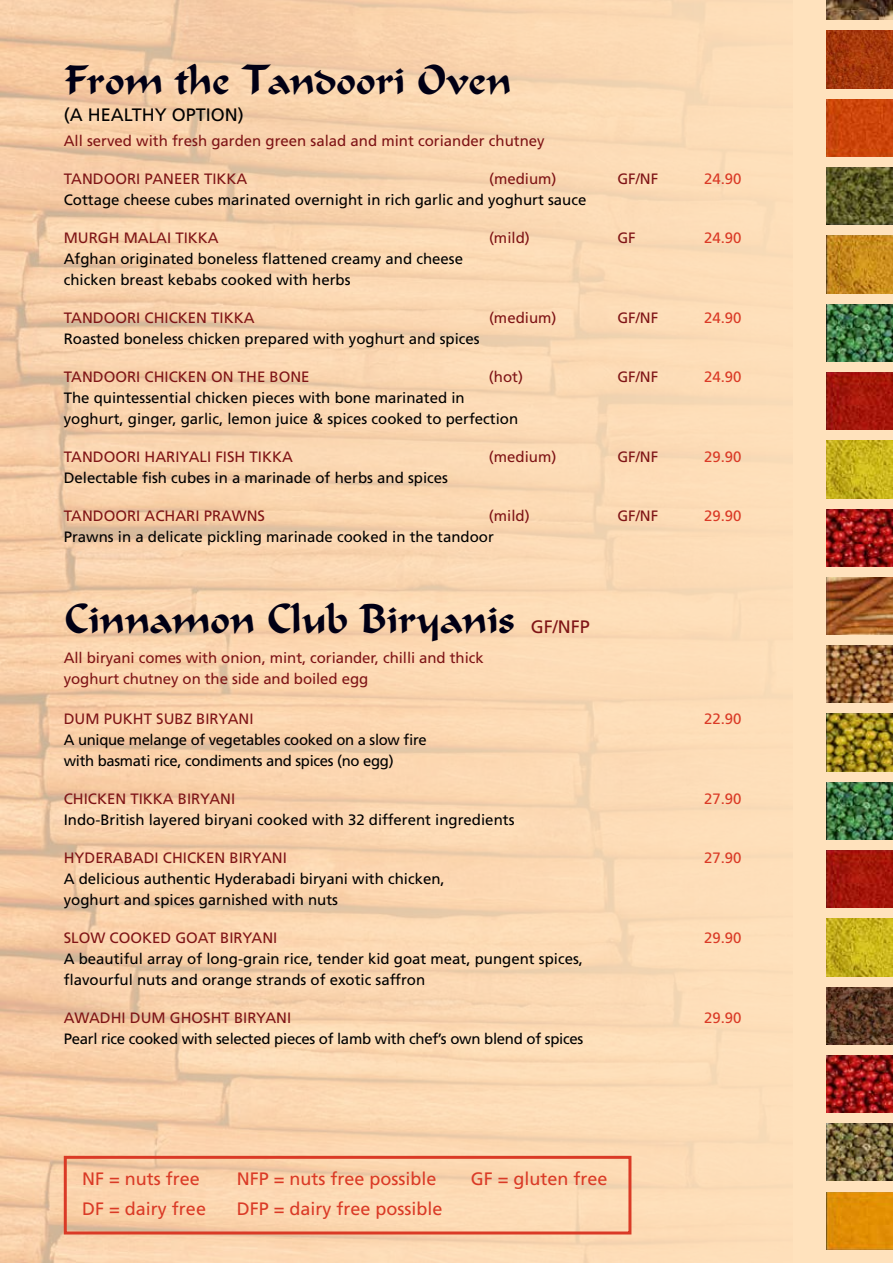
<style>
.page{position:relative;width:893px;height:1263px;background:#ffe2bd}
.page>*{position:absolute;margin:0;border:0;box-sizing:border-box;transform-origin:0 0}
.t1{font:100 30px "Brushit";color:#010015;scale:1.3 1}
.t2{font:18px "Frutiger";color:#da3a26}
.t3{font:18px "Frutiger";color:#000}
.t4{font:15px/21px "Frutiger";color:#000}
.t5{font:15px/21px "Frutiger";color:#7f1416}
.t6{font:15px/21px "Frutiger";letter-spacing:-.02em;color:#000}
.t7{font:15px "Frutiger";color:#da3a26}
.s1{font-family:"Frutiger";font-weight:400;font-size:18px;color:#7f1416}
</style>
<div class="page">
<img style="left:827px;top:0;width:66px;height:20px">
<img style="left:827px;top:441px;width:66px;height:57px">
<img style="left:827px;top:919px;width:66px;height:57px">
<img style="left:827px;top:372px;width:66px;height:58px">
<img style="left:827px;top:850px;width:66px;height:58px">
<img style="left:827px;top:304px;width:66px;height:57px">
<img style="left:827px;top:782px;width:66px;height:57px">
<img style="left:827px;top:236px;width:66px;height:57px">
<img style="left:827px;top:714px;width:66px;height:57px">
<img style="left:827px;top:1192px;width:66px;height:57px">
<img style="left:827px;top:168px;width:66px;height:57px">
<img style="left:827px;top:646px;width:66px;height:57px">
<img style="left:827px;top:1124px;width:66px;height:57px">
<img style="left:827px;top:99px;width:66px;height:58px">
<img style="left:827px;top:577px;width:66px;height:58px">
<img style="left:827px;top:1055px;width:66px;height:58px">
<img style="left:827px;top:31px;width:66px;height:57px">
<img style="left:827px;top:509px;width:66px;height:57px">
<img style="left:827px;top:987px;width:66px;height:57px">
<img style="left:0;top:0;width:737px;height:1263px">
<div style="left:64px;top:1156px;width:567px;height:78px;border:3px solid #da3a26"></div>
<h1 class="t1" style="left:64px;top:60px;width:346px">From the Tandoori Oven</h1>
<p class="t3" style="left:64px;top:104px;width:182px">(A HEALTHY OPTION)</p>
<p class="t5" style="left:64px;top:130px;width:482px">All served with fresh garden green salad and mint coriander chutney</p>
<p class="t5" style="left:64px;top:168px;width:185px">TANDOORI PANEER TIKKA</p>
<p class="t5" style="left:489px;top:168px;width:69px">(medium)</p>
<p class="t5" style="left:617px;top:168px;width:42px">GF/NF</p>
<p class="t7" style="left:704px;top:170px;width:39px">24.90</p>
<p class="t4" style="left:64px;top:189px;width:524px">Cottage cheese cubes marinated overnight in rich garlic and yoghurt sauce</p>
<p class="t5" style="left:64px;top:227px;width:156px">MURGH MALAI TIKKA</p>
<p class="t5" style="left:489px;top:227px;width:42px">(mild)</p>
<p class="t5" style="left:617px;top:227px;width:20px">GF</p>
<p class="t7" style="left:704px;top:229px;width:39px">24.90</p>
<p class="t4" style="left:64px;top:248px;width:401px">Afghan originated boneless flattened creamy and cheese chicken breast kebabs cooked with herbs</p>
<p class="t5" style="left:64px;top:307px;width:192px">TANDOORI CHICKEN TIKKA</p>
<p class="t5" style="left:489px;top:307px;width:69px">(medium)</p>
<p class="t5" style="left:617px;top:307px;width:42px">GF/NF</p>
<p class="t7" style="left:704px;top:309px;width:39px">24.90</p>
<p class="t4" style="left:64px;top:328px;width:417px">Roasted boneless chicken prepared with yoghurt and spices</p>
<p class="t5" style="left:64px;top:366px;width:247px">TANDOORI CHICKEN ON THE BONE</p>
<p class="t5" style="left:489px;top:366px;width:36px">(hot)</p>
<p class="t5" style="left:617px;top:366px;width:42px">GF/NF</p>
<p class="t7" style="left:704px;top:368px;width:39px">24.90</p>
<p class="t4" style="left:64px;top:387px;width:456px">The quintessential chicken pieces with bone marinated in yoghurt, ginger, garlic, lemon juice &amp; spices cooked to perfection</p>
<p class="t5" style="left:64px;top:446px;width:231px">TANDOORI HARIYALI FISH TIKKA</p>
<p class="t5" style="left:489px;top:446px;width:69px">(medium)</p>
<p class="t5" style="left:617px;top:446px;width:42px">GF/NF</p>
<p class="t7" style="left:704px;top:448px;width:39px">29.90</p>
<p class="t4" style="left:64px;top:467px;width:386px">Delectable fish cubes in a marinade of herbs and spices</p>
<p class="t5" style="left:64px;top:505px;width:203px">TANDOORI ACHARI PRAWNS</p>
<p class="t5" style="left:489px;top:505px;width:42px">(mild)</p>
<p class="t5" style="left:617px;top:505px;width:42px">GF/NF</p>
<p class="t7" style="left:704px;top:507px;width:39px">29.90</p>
<p class="t4" style="left:64px;top:526px;width:432px">Prawns in a delicate pickling marinade cooked in the tandoor</p>
<h1 class="t1" style="left:64px;top:599px;width:406px">Cinnamon Club Biryanis <span class="s1">GF/NFP</span></h1>
<p class="t5" style="left:64px;top:647px;width:421px">All biryani comes with onion, mint, coriander, chilli and thick yoghurt chutney on the side and boiled egg</p>
<p class="t5" style="left:64px;top:708px;width:191px">DUM PUKHT SUBZ BIRYANI</p>
<p class="t7" style="left:704px;top:710px;width:39px">22.90</p>
<p class="t6" style="left:64px;top:729px;width:365px">A unique melange of vegetables cooked on a slow fire with basmati rice, condiments and spices (no egg)</p>
<p class="t5" style="left:64px;top:788px;width:173px">CHICKEN TIKKA BIRYANI</p>
<p class="t7" style="left:704px;top:790px;width:39px">27.90</p>
<p class="t4" style="left:64px;top:809px;width:452px">Indo-British layered biryani cooked with 32 different ingredients</p>
<p class="t5" style="left:64px;top:847px;width:225px">HYDERABADI CHICKEN BIRYANI</p>
<p class="t7" style="left:704px;top:849px;width:39px">27.90</p>
<p class="t4" style="left:64px;top:868px;width:382px">A delicious authentic Hyderabadi biryani with chicken, yoghurt and spices garnished with nuts</p>
<p class="t5" style="left:64px;top:927px;width:215px">SLOW COOKED GOAT BIRYANI</p>
<p class="t7" style="left:704px;top:929px;width:39px">29.90</p>
<p class="t4" style="left:64px;top:948px;width:521px">A beautiful array of long-grain rice, tender kid goat meat, pungent spices, flavourful nuts and orange strands of exotic saffron</p>
<p class="t5" style="left:64px;top:1007px;width:229px">AWADHI DUM GHOSHT BIRYANI</p>
<p class="t7" style="left:704px;top:1009px;width:39px">29.90</p>
<p class="t6" style="left:64px;top:1028px;width:521px">Pearl rice cooked with selected pieces of lamb with chef’s own blend of spices</p>
<p class="t2" style="left:82px;top:1168px;width:119px">NF = nuts free</p>
<p class="t2" style="left:237px;top:1168px;width:201px">NFP = nuts free possible</p>
<p class="t2" style="left:471px;top:1168px;width:138px">GF = gluten free</p>
<p class="t2" style="left:82px;top:1198px;width:125px">DF = dairy free</p>
<p class="t2" style="left:237px;top:1198px;width:207px">DFP = dairy free possible</p>
</div>
